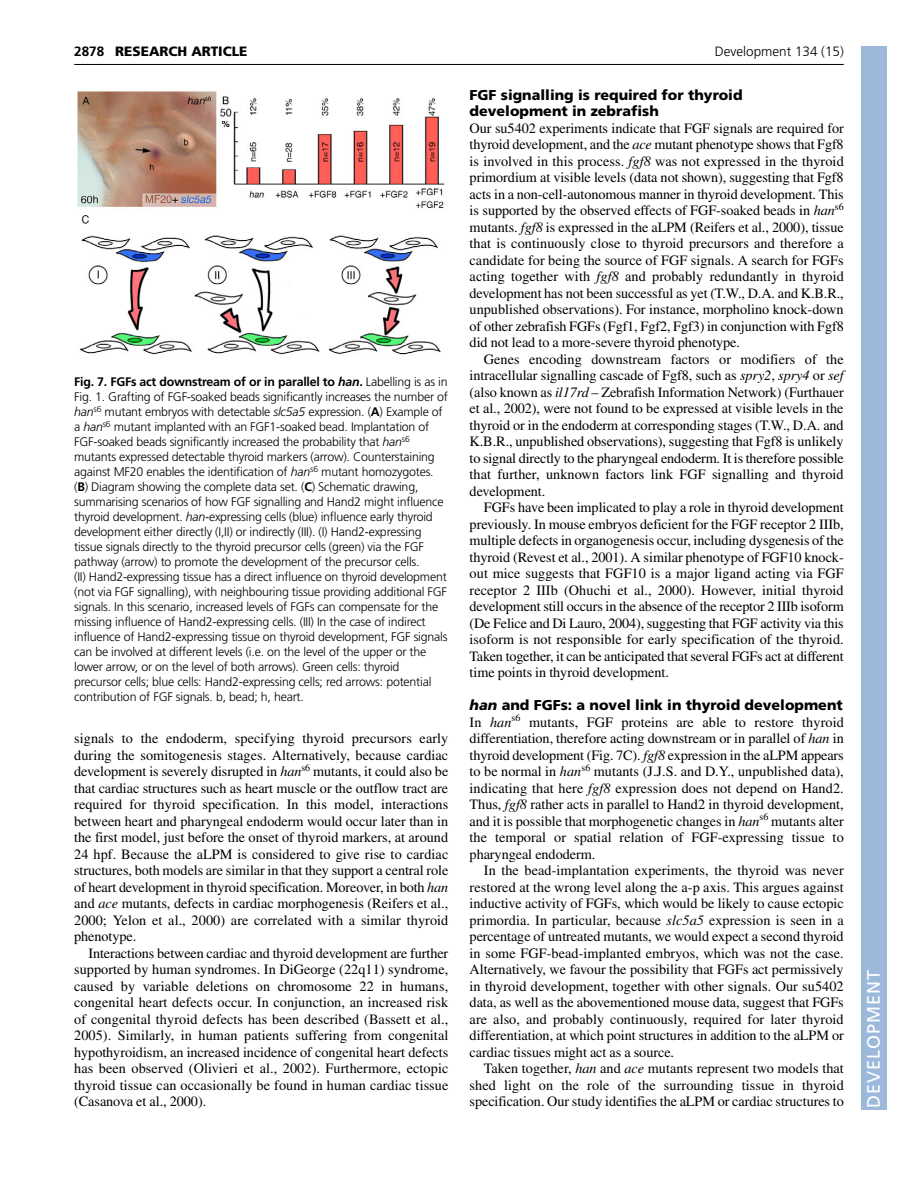
<style>
.page{position:relative;width:918px;height:1188px;background:#fff}
.page>*{position:absolute;margin:0;border:0;box-sizing:border-box;transform-origin:0 0}
.t1{font:18px "Frutiger LT Std";letter-spacing:.055em;color:#fff}
.t2{font:14.25px/16.5px "Times";letter-spacing:-.005em;color:#000;text-align:justify}
.t3{font:900 14.25px/16.5px "Frutiger LT Std";color:#000}
.t4{font:300 13.5px "Frutiger LT Std";color:#000}
.t5{font:900 13.5px "Frutiger LT Std";color:#000}
.t6{font:700 13.5px "Frutiger LT Std";color:#000}
.t7{font:300 12.3px/15px "Frutiger LT Std";letter-spacing:-.015em;color:#000}
.s1{font-weight:700}
.s2{font-weight:700;font-style:italic}
.s3{font-style:italic}
</style>
<div class="page">
<div style="left:861px;top:46px;width:25px;height:1064px;background:#9cb9db"></div>
<hr style="left:74px;top:64px;width:770px;height:1px;background:#000">
<img style="left:77px;top:91px;width:368px;height:264px">
<p class="t6" style="left:74px;top:46px;width:32px">2878</p>
<p class="t5" style="left:115px;top:46px;width:134px">RESEARCH ARTICLE</p>
<p class="t4" style="left:715px;top:46px;width:131px">Development 134 (15)</p>
<p class="t7" style="left:74px;top:376px;width:375px"><span class="s1">Fig. 7. FGFs act downstream of or in parallel to</span> <span class="s2">han</span><span class="s1">.</span> Labelling is as in Fig. 1. Grafting of FGF-soaked beads significantly increases the number of <span class="s3">han</span><sup>s6</sup> mutant embryos with detectable <span class="s3">slc5a5</span> expression. (<span class="s1">A</span>) Example of a <span class="s3">han</span><sup>s6</sup> mutant implanted with an FGF1-soaked bead. Implantation of FGF-soaked beads significantly increased the probability that <span class="s3">han</span><sup>s6 </sup>mutants expressed detectable thyroid markers (arrow). Counterstaining against MF20 enables the identification of <span class="s3">han</span><sup>s6</sup> mutant homozygotes. (<span class="s1">B</span>) Diagram showing the complete data set. (<span class="s1">C</span>) Schematic drawing, summarising scenarios of how FGF signalling and Hand2 might influence thyroid development. <span class="s3">han</span>-expressing cells (blue) influence early thyroid development either directly (I,II) or indirectly (III). (I) Hand2-expressing tissue signals directly to the thyroid precursor cells (green) via the FGF pathway (arrow) to promote the development of the precursor cells.<br>(II) Hand2-expressing tissue has a direct influence on thyroid development (not via FGF signalling), with neighbouring tissue providing additional FGF signals. In this scenario, increased levels of FGFs can compensate for the missing influence of Hand2-expressing cells. (III) In the case of indirect influence of Hand2-expressing tissue on thyroid development, FGF signals can be involved at different levels (i.e. on the level of the upper or the lower arrow, or on the level of both arrows). Green cells: thyroid precursor cells; blue cells: Hand2-expressing cells; red arrows: potential contribution of FGF signals. b, bead; h, heart.</p>
<p class="t2" style="left:74px;top:732px;width:376px">signals to the endoderm, specifying thyroid precursors early during the somitogenesis stages. Alternatively, because cardiac development is severely disrupted in <span class="s3">han</span><sup>s6</sup> mutants, it could also be that cardiac structures such as heart muscle or the outflow tract are required for thyroid specification. In this model, interactions between heart and pharyngeal endoderm would occur later than in the first model, just before the onset of thyroid markers, at around 24 hpf. Because the aLPM is considered to give rise to cardiac structures, both models are similar in that they support a central role of heart development in thyroid specification. Moreover, in both <span class="s3">han </span>and <span class="s3">ace</span> mutants, defects in cardiac morphogenesis (Reifers et al., 2000; Yelon et al., 2000) are correlated with a similar thyroid phenotype.</p>
<p class="t2" style="left:74px;top:946px;width:376px;text-indent:14px">Interactions between cardiac and thyroid development are further supported by human syndromes. In DiGeorge (22q11) syndrome, caused by variable deletions on chromosome 22 in humans, congenital heart defects occur. In conjunction, an increased risk of congenital thyroid defects has been described (Bassett et al., 2005). Similarly, in human patients suffering from congenital hypothyroidism, an increased incidence of congenital heart defects has been observed (Olivieri et al., 2002). Furthermore, ectopic thyroid tissue can occasionally be found in human cardiac tissue (Casanova et al., 2000).</p>
<p class="t3" style="left:470px;top:88px;width:274px">FGF signalling is required for thyroid development in zebrafish</p>
<p class="t2" style="left:470px;top:121px;width:376px">Our su5402 experiments indicate that FGF signals are required for thyroid development, and the <span class="s3">ace</span> mutant phenotype shows that Fgf8 is involved in this process. <span class="s3">fgf8</span> was not expressed in the thyroid primordium at visible levels (data not shown), suggesting that Fgf8 acts in a non-cell-autonomous manner in thyroid development. This is supported by the observed effects of FGF-soaked beads in <span class="s3">han</span><sup>s6 </sup>mutants. <span class="s3">fgf8</span> is expressed in the aLPM (Reifers et al., 2000), tissue that is continuously close to thyroid precursors and therefore a candidate for being the source of FGF signals. A search for FGFs acting together with <span class="s3">fgf8</span> and probably redundantly in thyroid development has not been successful as yet (T.W., D.A. and K.B.R., unpublished observations). For instance, morpholino knock-down of other zebrafish FGFs (Fgf1, Fgf2, Fgf3) in conjunction with Fgf8 did not lead to a more-severe thyroid phenotype.</p>
<p class="t2" style="left:470px;top:352px;width:376px;text-indent:14px">Genes encoding downstream factors or modifiers of the intracellular signalling cascade of Fgf8, such as <span class="s3">spry2</span>, <span class="s3">spry4</span> or <span class="s3">sef </span>(also known as <span class="s3">il17rd</span> – Zebrafish Information Network) (Furthauer et al., 2002), were not found to be expressed at visible levels in the thyroid or in the endoderm at corresponding stages (T.W., D.A. and K.B.R., unpublished observations), suggesting that Fgf8 is unlikely to signal directly to the pharyngeal endoderm. It is therefore possible that further, unknown factors link FGF signalling and thyroid development.</p>
<p class="t2" style="left:470px;top:501px;width:376px;text-indent:14px">FGFs have been implicated to play a role in thyroid development previously. In mouse embryos deficient for the FGF receptor 2 IIIb, multiple defects in organogenesis occur, including dysgenesis of the thyroid (Revest et al., 2001). A similar phenotype of FGF10 knock&shy;out mice suggests that FGF10 is a major ligand acting via FGF receptor 2 IIIb (Ohuchi et al., 2000). However, initial thyroid development still occurs in the absence of the receptor 2 IIIb isoform (De Felice and Di Lauro, 2004), suggesting that FGF activity via this isoform is not responsible for early specification of the thyroid.<br>Taken together, it can be anticipated that several FGFs act at different time points in thyroid development.</p>
<p class="t3" style="left:470px;top:698px;width:375px"><span class="s3">han</span> and FGFs: a novel link in thyroid development</p>
<p class="t2" style="left:470px;top:715px;width:376px">In <span class="s3">han</span><sup>s6</sup> mutants, FGF proteins are able to restore thyroid differentiation, therefore acting downstream or in parallel of <span class="s3">han</span> in thyroid development (Fig. 7C). <span class="s3">fgf8</span> expression in the aLPM appears to be normal in <span class="s3">han</span><sup>s6</sup> mutants (J.J.S. and D.Y., unpublished data), indicating that here <span class="s3">fgf8</span> expression does not depend on Hand2.<br>Thus, <span class="s3">fgf8</span> rather acts in parallel to Hand2 in thyroid development, and it is possible that morphogenetic changes in <span class="s3">han</span><sup>s6</sup> mutants alter the temporal or spatial relation of FGF-expressing tissue to pharyngeal endoderm.</p>
<p class="t2" style="left:470px;top:864px;width:376px;text-indent:14px">In the bead-implantation experiments, the thyroid was never restored at the wrong level along the a-p axis. This argues against inductive activity of FGFs, which would be likely to cause ectopic primordia. In particular, because <span class="s3">slc5a5</span> expression is seen in a percentage of untreated mutants, we would expect a second thyroid in some FGF-bead-implanted embryos, which was not the case.<br>Alternatively, we favour the possibility that FGFs act permissively in thyroid development, together with other signals. Our su5402 data, as well as the abovementioned mouse data, suggest that FGFs are also, and probably continuously, required for later thyroid differentiation, at which point structures in addition to the aLPM or cardiac tissues might act as a source.</p>
<p class="t2" style="left:470px;top:1062px;width:376px;text-indent:14px">Taken together, <span class="s3">han</span> and <span class="s3">ace</span> mutants represent two models that shed light on the role of the surrounding tissue in thyroid specification. Our study identifies the aLPM or cardiac structures to</p>
<p class="t1" style="left:863px;top:1108px;width:140px;rotate:-90deg">DEVELOPMENT</p>
</div>
